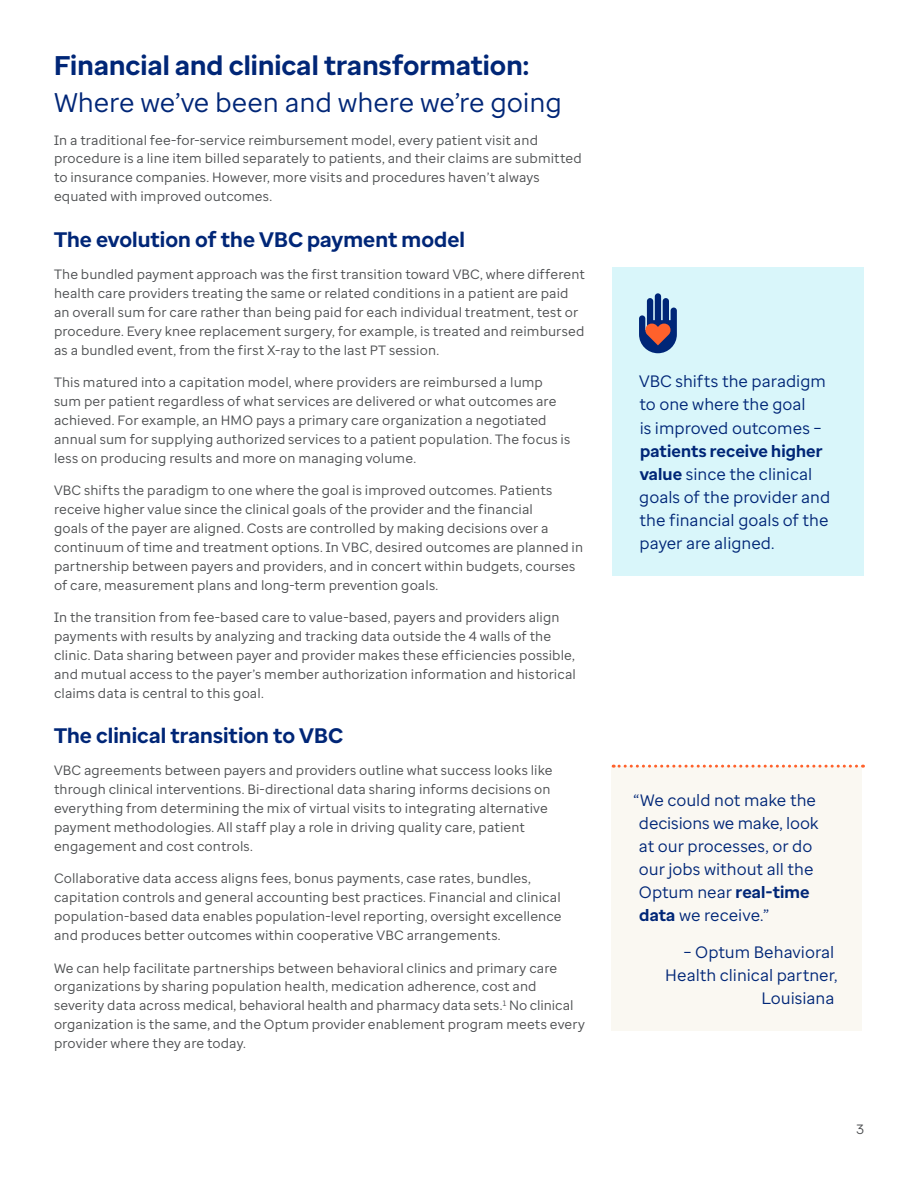
<style>
.page{position:relative;width:918px;height:1188px;background:#fff}
.page>*{position:absolute;margin:0;border:0;box-sizing:border-box;transform-origin:0 0}
.Body_bullet_-_Level_1{font:700 27px/37.5px "Optum Sans";color:#002677}
.Subhead{font:700 21px "Optum Sans";letter-spacing:.005em;color:#002677}
.Callout_body{font:16.5px/23.1px "Optum Sans";color:#002677}
.Body{font:13.5px/18.9px "Optum Sans";letter-spacing:.01em;color:#4b4d4f}
.s1{font-weight:400}
.s2{font-weight:700}
</style>
<div class="page">
<div style="left:612px;top:766px;width:250px;height:265px;background:#faf8f2"></div>
<svg style="left:613px;top:765px;width:250px;height:3px"></svg>
<div style="left:612px;top:268px;width:252px;height:308px;background:#d9f6fa"></div>
<svg style="left:639px;top:293px;width:38px;height:60px"></svg>
<p class="Body_bullet_-_Level_1" style="left:54px;top:46px;width:509px">Financial and clinical transformation:<br><span class="s1">Where we’ve been and where we’re going</span></p>
<p class="Body" style="left:54px;top:130px;width:529px">In a traditional fee-for-service reimbursement model, every patient visit and procedure is a line item billed separately to patients, and their claims are submitted to insurance companies. However, more visits and procedures haven’t always equated with improved outcomes.</p>
<p class="Subhead" style="left:54px;top:226px;width:413px">The evolution of the VBC payment model</p>
<p class="Body" style="left:54px;top:265px;width:532px">The bundled payment approach was the first transition toward VBC, where different health care providers treating the same or related conditions in a patient are paid an overall sum for care rather than being paid for each individual treatment, test or procedure. Every knee replacement surgery, for example, is treated and reimbursed as a bundled event, from the first X-ray to the last PT session.</p>
<p class="Body" style="left:54px;top:373px;width:518px">This matured into a capitation model, where providers are reimbursed a lump sum per patient regardless of what services are delivered or what outcomes are achieved. For example, an HMO pays a primary care organization a negotiated annual sum for supplying authorized services to a patient population. The focus is less on producing results and more on managing volume.</p>
<p class="Body" style="left:54px;top:481px;width:531px">VBC shifts the paradigm to one where the goal is improved outcomes. Patients receive higher value since the clinical goals of the provider and the financial<br>goals of the payer are aligned. Costs are controlled by making decisions over a continuum of time and treatment options. In VBC, desired outcomes are planned in partnership between payers and providers, and in concert within budgets, courses of care, measurement plans and long-term prevention goals.</p>
<p class="Body" style="left:54px;top:608px;width:523px">In the transition from fee-based care to value-based, payers and providers align payments with results by analyzing and tracking data outside the 4 walls of the clinic. Data sharing between payer and provider makes these efficiencies possible, and mutual access to the payer’s member authorization information and historical claims data is central to this goal.</p>
<p class="Subhead" style="left:54px;top:722px;width:291px">The clinical transition to VBC</p>
<p class="Body" style="left:54px;top:761px;width:500px">VBC agreements between payers and providers outline what success looks like through clinical interventions. Bi-directional data sharing informs decisions on everything from determining the mix of virtual visits to integrating alternative payment methodologies. All staff play a role in driving quality care, patient engagement and cost controls.</p>
<p class="Body" style="left:54px;top:869px;width:509px">Collaborative data access aligns fees, bonus payments, case rates, bundles, capitation controls and general accounting best practices. Financial and clinical population-based data enables population-level reporting, oversight excellence and produces better outcomes within cooperative VBC arrangements.</p>
<p class="Body" style="left:54px;top:958px;width:533px">We can help facilitate partnerships between behavioral clinics and primary care organizations by sharing population health, medication adherence, cost and severity data across medical, behavioral health and pharmacy data sets.<sup>1</sup> No clinical organization is the same, and the Optum provider enablement program meets every provider where they are today.</p>
<p class="Callout_body" style="left:639px;top:370px;width:193px">VBC shifts the paradigm to one where the goal<br>is improved outcomes – <span class="s2">patients receive higher value</span> since the clinical goals of the provider and the financial goals of the payer are aligned.</p>
<p class="Callout_body" style="left:639px;top:788px;width:181px;text-indent:-5px">“We could not make the decisions we make, look at our processes, or do our jobs without all the<br>Optum near <span class="s2">real-time data</span> we receive.”</p>
<p class="Callout_body" style="left:665px;top:940px;width:174px;text-align:right">– Optum Behavioral<br>Health clinical partner,<br>Louisiana</p>
<p class="Body" style="left:856px;top:1120px;width:9px">3</p>
</div>
